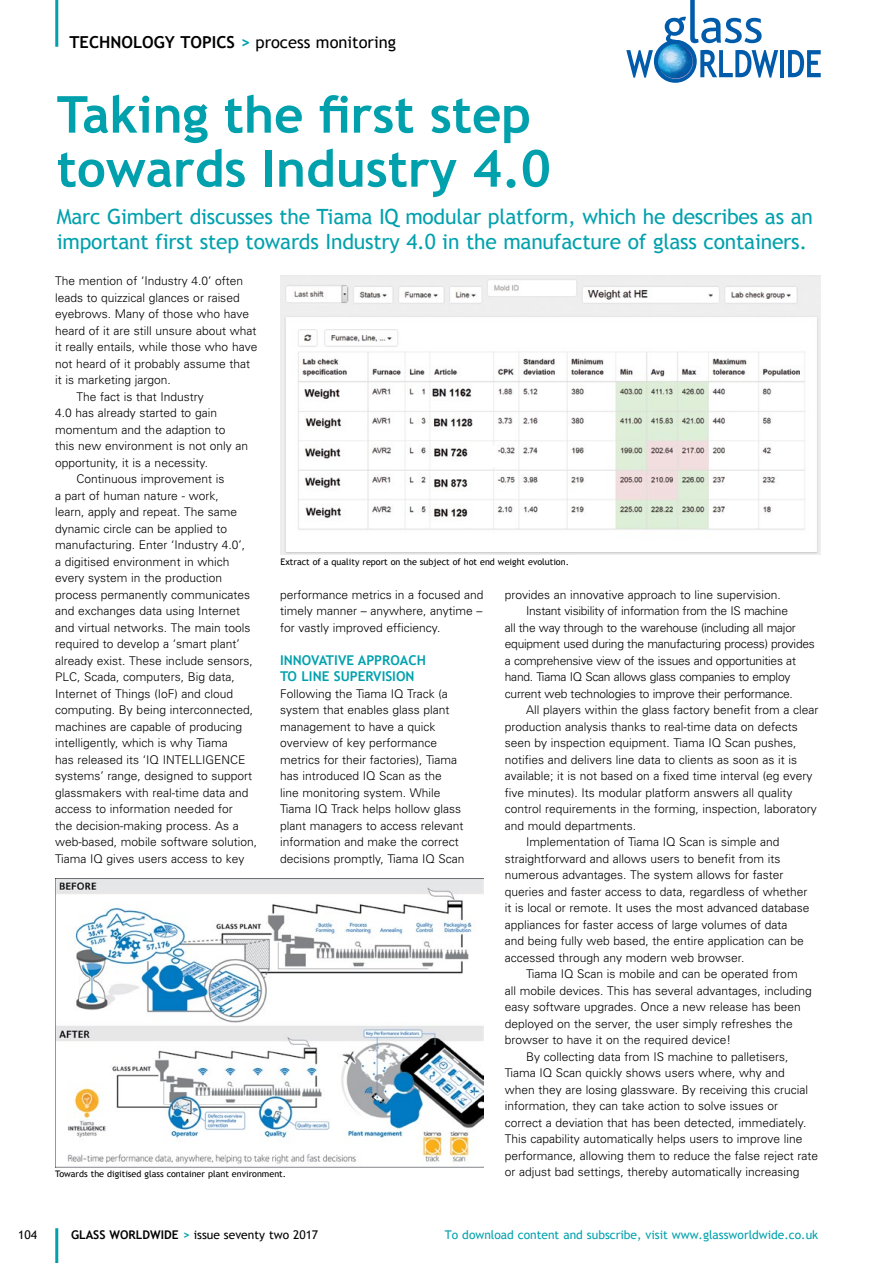
<style>
.page{position:relative;width:893px;height:1263px;background:#fff}
.page>*{position:absolute;margin:0;border:0;box-sizing:border-box;transform-origin:0 0}
.t1{font:700 51px/54px "Trebuchet MS";color:#00a1ad}
.t2{font:21px/24px "Trebuchet MS";letter-spacing:-.01em;color:#00a1ad}
.t3{font:16.5px "Trebuchet MS";color:#000}
.t4{font:700 13.5px/16.5px "Trebuchet MS";color:#00a1ad}
.t5{font:300 12px/16.5px "Univers";color:#000;text-align:justify}
.t6{font:300 12px "Univers";letter-spacing:-.02em;color:#000}
.t7{font:12px "Trebuchet MS";color:#00a1ad}
.t8{font:12px "Trebuchet MS";color:#000}
.t9{font:9px "Trebuchet MS";color:#000}
.s1{font-weight:700}
.s2{font-weight:700;color:#00a1ad}
</style>
<div class="page">
<img style="left:281px;top:275px;width:540px;height:280px">
<hr style="left:55px;top:0;width:3px;height:47px;background:#00a1ad">
<hr style="left:55px;top:1228px;width:3px;height:35px;background:#00a1ad">
<img style="left:55px;top:879px;width:429px;height:289px">
<svg style="left:654px;top:40px;width:43px;height:43px"></svg>
<svg style="left:626px;top:50px;width:27px;height:28px"></svg>
<hr style="left:780px;top:50px;width:4px;height:27px;background:#005baa">
<svg style="left:788px;top:50px;width:33px;height:27px"></svg>
<svg style="left:663px;top:0;width:115px;height:78px"></svg>
<svg style="left:656px;top:42px;width:39px;height:39px"></svg>
<img style="left:658px;top:44px;width:34px;height:35px;border-radius:17px">
<h3 class="t3" style="left:70px;top:32px;width:328px"><span class="s1">TECHNOLOGY TOPICS</span> <span class="s2">&gt;</span> process monitoring</h3>
<h1 class="t1" style="left:57px;top:88px;width:496px">Taking the first step towards Industry 4.0</h1>
<h2 class="t2" style="left:57px;top:205px;width:758px">Marc Gimbert discusses the Tiama IQ modular platform, which he describes as an important first step towards Industry 4.0 in the manufacture of glass containers.</h2>
<p class="t5" style="left:55px;top:273px;width:189px">The mention of ‘Industry 4.0’ often</p>
<p class="t5" style="left:55px;top:289px;width:186px">leads to quizzical glances or raised</p>
<p class="t5" style="left:55px;top:306px;width:195px">eyebrows. Many of those who have</p>
<p class="t5" style="left:55px;top:322px;width:203px">heard of it are still unsure about what</p>
<p class="t5" style="left:55px;top:339px;width:204px">it really entails, while those who have</p>
<p class="t5" style="left:55px;top:355px;width:196px">not heard of it probably assume that</p>
<p class="t5" style="left:55px;top:372px;width:117px">it is marketing jargon.</p>
<p class="t5" style="left:77px;top:388px;width:129px">The fact is that Industry</p>
<p class="t5" style="left:55px;top:405px;width:163px">4.0 has already started to gain</p>
<p class="t5" style="left:55px;top:421px;width:172px">momentum and the adaption to</p>
<p class="t5" style="left:55px;top:438px;width:194px">this new environment is not only an</p>
<p class="t5" style="left:55px;top:454px;width:154px">opportunity, it is a necessity.</p>
<p class="t5" style="left:77px;top:471px;width:150px">Continuous improvement is</p>
<p class="t5" style="left:55px;top:487px;width:165px">a part of human nature - work,</p>
<p class="t5" style="left:55px;top:504px;width:183px">learn, apply and repeat. The same</p>
<p class="t5" style="left:55px;top:520px;width:173px">dynamic circle can be applied to</p>
<p class="t5" style="left:55px;top:537px;width:191px">manufacturing. Enter ‘Industry 4.0’,</p>
<p class="t5" style="left:55px;top:553px;width:176px">a digitised environment in which</p>
<p class="t5" style="left:55px;top:570px;width:168px">every system in the production</p>
<p class="t5" style="left:55px;top:586px;width:196px">process permanently communicates</p>
<p class="t5" style="left:55px;top:603px;width:186px">and exchanges data using Internet</p>
<p class="t5" style="left:55px;top:619px;width:197px">and virtual networks. The main tools</p>
<p class="t5" style="left:55px;top:636px;width:186px">required to develop a ‘smart plant’</p>
<p class="t5" style="left:55px;top:652px;width:199px">already exist. These include sensors,</p>
<p class="t5" style="left:55px;top:669px;width:181px">PLC, Scada, computers, Big data,</p>
<p class="t5" style="left:55px;top:685px;width:179px">Internet of Things (IoF) and cloud</p>
<p class="t5" style="left:55px;top:702px;width:199px">computing. By being interconnected,</p>
<p class="t5" style="left:55px;top:718px;width:188px">machines are capable of producing</p>
<p class="t5" style="left:55px;top:735px;width:174px">intelligently, which is why Tiama</p>
<p class="t5" style="left:55px;top:751px;width:192px">has released its ‘IQ INTELLIGENCE</p>
<p class="t5" style="left:55px;top:768px;width:198px">systems’ range, designed to support</p>
<p class="t5" style="left:55px;top:784px;width:195px">glassmakers with real-time data and</p>
<p class="t5" style="left:55px;top:801px;width:179px">access to information needed for</p>
<p class="t5" style="left:55px;top:817px;width:185px">the decision-making process. As a</p>
<p class="t5" style="left:55px;top:834px;width:203px">web-based, mobile software solution,</p>
<p class="t5" style="left:55px;top:850px;width:191px">Tiama IQ gives users access to key</p>
<p class="t9" style="left:281px;top:556px;width:290px">Extract of a quality report on the subject of hot end weight evolution.</p>
<p class="t5" style="left:280px;top:586px;width:205px">performance metrics in a focused and timely manner – anywhere, anytime – for vastly improved efficiency.</p>
<p class="t4" style="left:280px;top:651px;width:147px">INNOVATIVE APPROACH<br>TO LINE SUPERVISION</p>
<p class="t5" style="left:280px;top:685px;width:186px;text-align:left">Following the Tiama IQ Track (a system that enables glass plant management to have a quick overview of key performance metrics for their factories), Tiama has introduced IQ Scan as the<br>line monitoring system. While<br>Tiama IQ Track helps hollow glass plant managers to access relevant information and make the correct decisions promptly, Tiama IQ Scan</p>
<p class="t5" style="left:505px;top:586px;width:278px">provides an innovative approach to line supervision.</p>
<p class="t6" style="left:526px;top:604px;width:263px">Instant visibility of information from the IS machine</p>
<p class="t6" style="left:505px;top:620px;width:292px">all the way through to the warehouse (including all major</p>
<p class="t6" style="left:505px;top:637px;width:312px">equipment used during the manufacturing process) provides</p>
<p class="t6" style="left:505px;top:653px;width:293px">a comprehensive view of the issues and opportunities at</p>
<p class="t6" style="left:505px;top:670px;width:287px">hand. Tiama IQ Scan allows glass companies to employ</p>
<p class="t6" style="left:505px;top:686px;width:290px">current web technologies to improve their performance.</p>
<p class="t5" style="left:526px;top:702px;width:294px">All players within the glass factory benefit from a clear</p>
<p class="t5" style="left:505px;top:718px;width:295px">production analysis thanks to real-time data on defects</p>
<p class="t5" style="left:505px;top:735px;width:293px">seen by inspection equipment. Tiama IQ Scan pushes,</p>
<p class="t5" style="left:505px;top:751px;width:294px">notifies and delivers line data to clients as soon as it is</p>
<p class="t5" style="left:505px;top:768px;width:309px">available; it is not based on a fixed time interval (eg every</p>
<p class="t5" style="left:505px;top:784px;width:289px">five minutes). Its modular platform answers all quality</p>
<p class="t5" style="left:505px;top:801px;width:314px">control requirements in the forming, inspection, laboratory</p>
<p class="t5" style="left:505px;top:817px;width:133px">and mould departments.</p>
<p class="t5" style="left:526px;top:834px;width:255px">Implementation of Tiama IQ Scan is simple and</p>
<p class="t5" style="left:505px;top:850px;width:277px">straightforward and allows users to benefit from its</p>
<p class="t5" style="left:505px;top:867px;width:280px">numerous advantages. The system allows for faster</p>
<p class="t5" style="left:505px;top:883px;width:304px">queries and faster access to data, regardless of whether</p>
<p class="t5" style="left:505px;top:900px;width:306px">it is local or remote. It uses the most advanced database</p>
<p class="t5" style="left:505px;top:916px;width:284px">appliances for faster access of large volumes of data</p>
<p class="t5" style="left:505px;top:933px;width:301px">and being fully web based, the entire application can be</p>
<p class="t5" style="left:505px;top:949px;width:241px">accessed through any modern web browser.</p>
<p class="t5" style="left:526px;top:966px;width:273px">Tiama IQ Scan is mobile and can be operated from</p>
<p class="t5" style="left:505px;top:982px;width:309px">all mobile devices. This has several advantages, including</p>
<p class="t5" style="left:505px;top:999px;width:298px">easy software upgrades. Once a new release has been</p>
<p class="t5" style="left:505px;top:1015px;width:289px">deployed on the server, the user simply refreshes the</p>
<p class="t5" style="left:505px;top:1032px;width:228px">browser to have it on the required device!</p>
<p class="t5" style="left:526px;top:1048px;width:264px">By collecting data from IS machine to palletisers,</p>
<p class="t5" style="left:505px;top:1065px;width:281px">Tiama IQ Scan quickly shows users where, why and</p>
<p class="t5" style="left:505px;top:1081px;width:305px">when they are losing glassware. By receiving this crucial</p>
<p class="t5" style="left:505px;top:1098px;width:275px">information, they can take action to solve issues or</p>
<p class="t5" style="left:505px;top:1114px;width:303px">correct a deviation that has been detected, immediately.</p>
<p class="t5" style="left:505px;top:1131px;width:299px">This capability automatically helps users to improve line</p>
<p class="t5" style="left:505px;top:1147px;width:315px">performance, allowing them to reduce the false reject rate</p>
<p class="t5" style="left:505px;top:1164px;width:296px">or adjust bad settings, thereby automatically increasing</p>
<p class="t9" style="left:55px;top:1169px;width:232px">Towards the digitised glass container plant environment.</p>
<p class="t8" style="left:18px;top:1227px;width:20px">104</p>
<p class="t8" style="left:71px;top:1227px;width:249px"><span class="s1">GLASS WORLDWIDE</span> <span class="s2">&gt;</span> issue seventy two 2017</p>
<p class="t7" style="left:445px;top:1228px;width:375px">To download content and subscribe, visit www.glassworldwide.co.uk</p>
</div>
